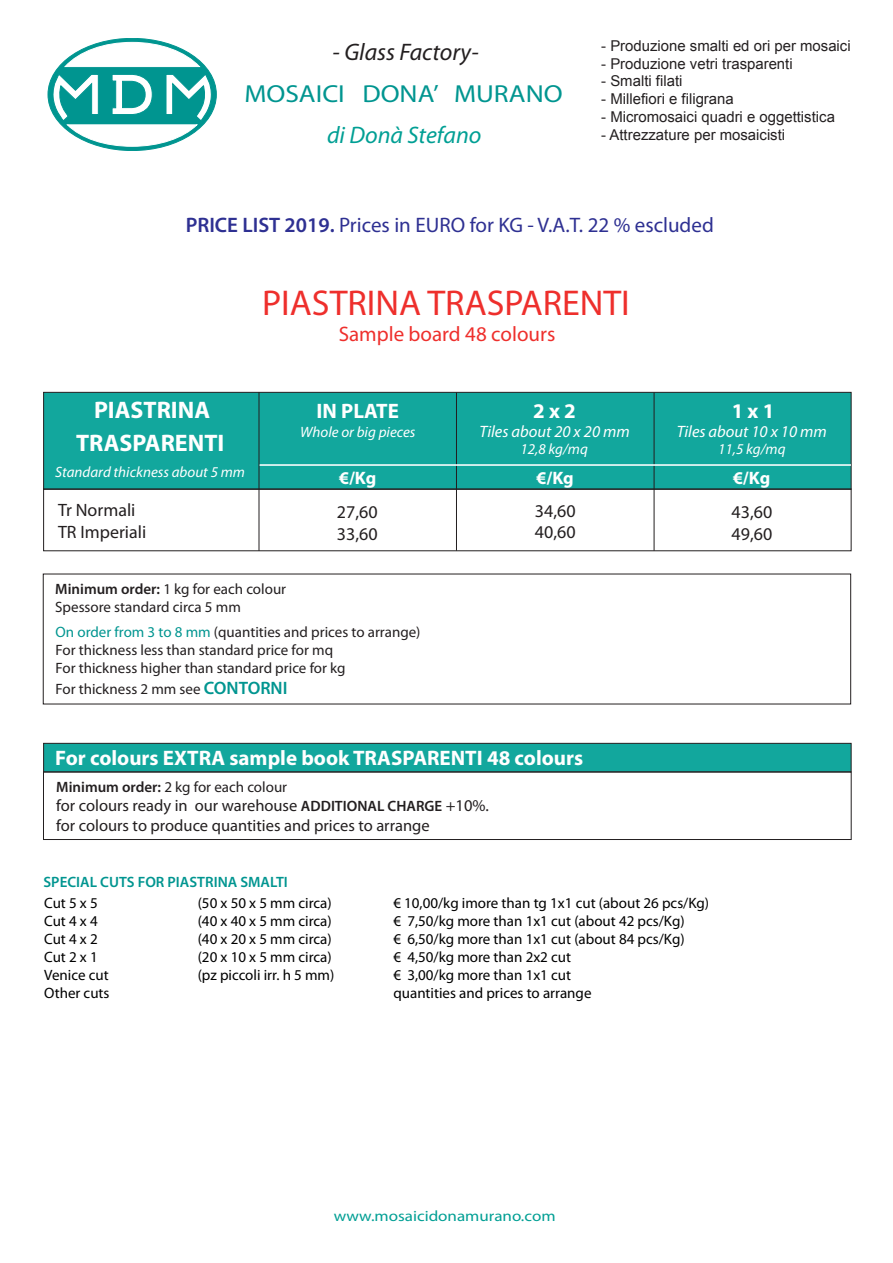
<style>
.page{position:relative;width:893px;height:1263px;background:#fff}
.page>*{position:absolute;margin:0;border:0;box-sizing:border-box;transform-origin:0 0}
.t1{font:36px "Myriad Pro";color:#ee2f2c}
.t2{font:24.75px "Myriad Pro";color:#009590;scale:1.11 1}
.t3{font:700 24px "Myriad Pro";color:#fff}
.t4{font:italic 24px "Myriad Pro";color:#231f20}
.t5{font:italic 24px "Myriad Pro";color:#009f94}
.t6{font:700 21px "Myriad Pro";color:#fff}
.t7{font:21px "Myriad Pro";color:#2e3092}
.t8{font:21px "Myriad Pro";color:#ee2f2c}
.t9{font:18px/21.6px "Myriad Pro";color:#231f20}
.t10{font:700 18px "Myriad Pro";color:#fff}
.t11{font:16.5px/19.8px "Myriad Pro";color:#231f20}
.t12{font:italic 16.5px "Myriad Pro";color:#fff}
.t13{font:15px/18px "Myriad Pro";color:#000001}
.t14{font:15px/18px "Myriad Pro";color:#231f20}
.t15{font:italic 15px "Myriad Pro";color:#fff}
.t16{font:600 15px "Myriad Pro";color:#009590}
.t17{font:15px "Myriad Pro";color:#009f94;scale:1.13 1}
.t18{font:14.85px "Arial";color:#231f20}
.s1{font-weight:600}
.s2{color:#009590}
.s3{font-weight:600;font-size:18px;color:#009590}
.s4{font-weight:600;font-size:15px}
</style>
<div class="page">
<div style="left:43px;top:743px;width:808px;height:29px;background:#12a79d;border:1px solid #231f20"></div>
<div style="left:43px;top:392px;width:808px;height:98px;background:#12a79d;border:1px solid #231f20"></div>
<div style="left:43px;top:489px;width:808px;height:62px;border:1px solid #231f20"></div>
<hr style="left:258px;top:392px;width:1px;height:159px;background:#231f20">
<hr style="left:456px;top:392px;width:1px;height:159px;background:#231f20">
<hr style="left:653px;top:392px;width:1px;height:159px;background:#231f20">
<div style="left:43px;top:772px;width:808px;height:68px;border:1px solid #231f20"></div>
<hr style="left:260px;top:464px;width:590px;height:2px;background:#fff">
<div style="left:48px;top:38px;width:168px;height:113px;background:#009590;border-radius:50%"></div>
<svg style="left:64px;top:42px;width:136px;height:25px"></svg>
<svg style="left:52px;top:74px;width:160px;height:73px"></svg>
<h3 class="t4" style="left:332px;top:38px;width:148px">- Glass Factory -</h3>
<h2 class="t2" style="left:244px;top:78px;width:288px">MOSAICI DONA’ MURANO</h2>
<h3 class="t5" style="left:327px;top:120px;width:156px">di Donà Stefano</h3>
<p class="t18" style="left:601px;top:36px;width:251px">- Produzione smalti ed ori per mosaici</p>
<p class="t18" style="left:601px;top:54px;width:193px">- Produzione vetri trasparenti</p>
<p class="t18" style="left:601px;top:71px;width:83px">- Smalti filati</p>
<p class="t18" style="left:601px;top:89px;width:134px">- Millefiori e filigrana</p>
<p class="t18" style="left:601px;top:107px;width:235px">- Micromosaici quadri e oggettistica</p>
<p class="t18" style="left:601px;top:125px;width:185px">- Attrezzature per mosaicisti</p>
<h3 class="t7" style="left:186px;top:212px;width:529px"><span class="s1">PRICE LIST 2019.</span> Prices in EURO for KG - V.A.T. 22 % escluded</h3>
<h1 class="t1" style="left:262px;top:280px;width:369px">PIASTRINA TRASPARENTI</h1>
<h3 class="t3" style="left:94px;top:394px;width:118px">PIASTRINA</h3>
<h3 class="t3" style="left:76px;top:428px;width:150px">TRASPARENTI</h3>
<p class="t15" style="left:55px;top:463px;width:191px">Standard thickness about 5 mm</p>
<h3 class="t8" style="left:338px;top:321px;width:218px">Sample board 48 colours</h3>
<h3 class="t6" style="left:316px;top:398px;width:84px">IN PLATE</h3>
<h3 class="t6" style="left:533px;top:398px;width:44px">2 x 2</h3>
<h3 class="t6" style="left:731px;top:398px;width:44px">1 x 1</h3>
<p class="t15" style="left:520px;top:439px;width:69px">12,8 kg/mq</p>
<p class="t15" style="left:718px;top:439px;width:69px">11,5 kg/mq</p>
<p class="t15" style="left:300px;top:423px;width:117px">Whole or big pieces</p>
<p class="t12" style="left:479px;top:421px;width:152px">Tiles about 20 x 20 mm</p>
<p class="t12" style="left:676px;top:421px;width:152px">Tiles about 10 x 10 mm</p>
<p class="t10" style="left:339px;top:466px;width:39px">€/Kg</p>
<p class="t10" style="left:536px;top:466px;width:39px">€/Kg</p>
<p class="t10" style="left:733px;top:466px;width:39px">€/Kg</p>
<p class="t9" style="left:58px;top:499px;width:90px">Tr Normali<br>TR Imperiali</p>
<p class="t9" style="left:337px;top:501px;width:42px">27,60<br>33,60</p>
<p class="t9" style="left:731px;top:501px;width:42px">43,60<br>49,60</p>
<p class="t9" style="left:535px;top:499px;width:42px">34,60<br>40,60</p>
<p class="t14" style="left:55px;top:580px;width:232px"><span class="s1">Minimum order:</span> 1 kg for each colour<br>Spessore standard circa 5 mm</p>
<p class="t14" style="left:56px;top:622px;width:366px"><span class="s2">On order from 3 to 8 mm</span> (quantities and prices to arrange)<br>For thickness less than standard price for mq<br>For thickness higher than standard price for kg</p>
<p class="t14" style="left:56px;top:680px;width:233px">For thickness 2 mm see <span class="s3">CONTORNI</span></p>
<h3 class="t6" style="left:55px;top:744px;width:529px">For colours EXTRA sample book TRASPARENTI 48 colours</h3>
<p class="t14" style="left:56px;top:777px;width:232px"><span class="s1">Minimum order:</span> 2 kg for each colour</p>
<p class="t11" style="left:56px;top:796px;width:434px">for colours ready in our warehouse <span class="s4">ADDITIONAL CHARGE</span> +10%. for colours to produce quantities and prices to arrange</p>
<p class="t16" style="left:44px;top:873px;width:246px">SPECIAL CUTS FOR PIASTRINA SMALTI</p>
<p class="t13" style="left:44px;top:894px;width:67px">Cut 5 x 5<br>Cut 4 x 4<br>Cut 4 x 2<br>Cut 2 x 1<br>Venice cut<br>Other cuts</p>
<p class="t13" style="left:393px;top:894px;width:317px">€ 10,00/kg imore than tg 1x1 cut (about 26 pcs/Kg) € 7,50/kg more than 1x1 cut (about 42 pcs/Kg)<br>€ 6,50/kg more than 1x1 cut (about 84 pcs/Kg)<br>€ 4,50/kg more than 2x2 cut<br>€ 3,00/kg more than 1x1 cut<br>quantities and prices to arrange</p>
<p class="t13" style="left:198px;top:894px;width:138px">(50 x 50 x 5 mm circa) (40 x 40 x 5 mm circa) (40 x 20 x 5 mm circa) (20 x 10 x 5 mm circa) (pz piccoli irr. h 5 mm)</p>
<p class="t17" style="left:334px;top:1207px;width:198px">www.mosaicidonamurano.com</p>
</div>
